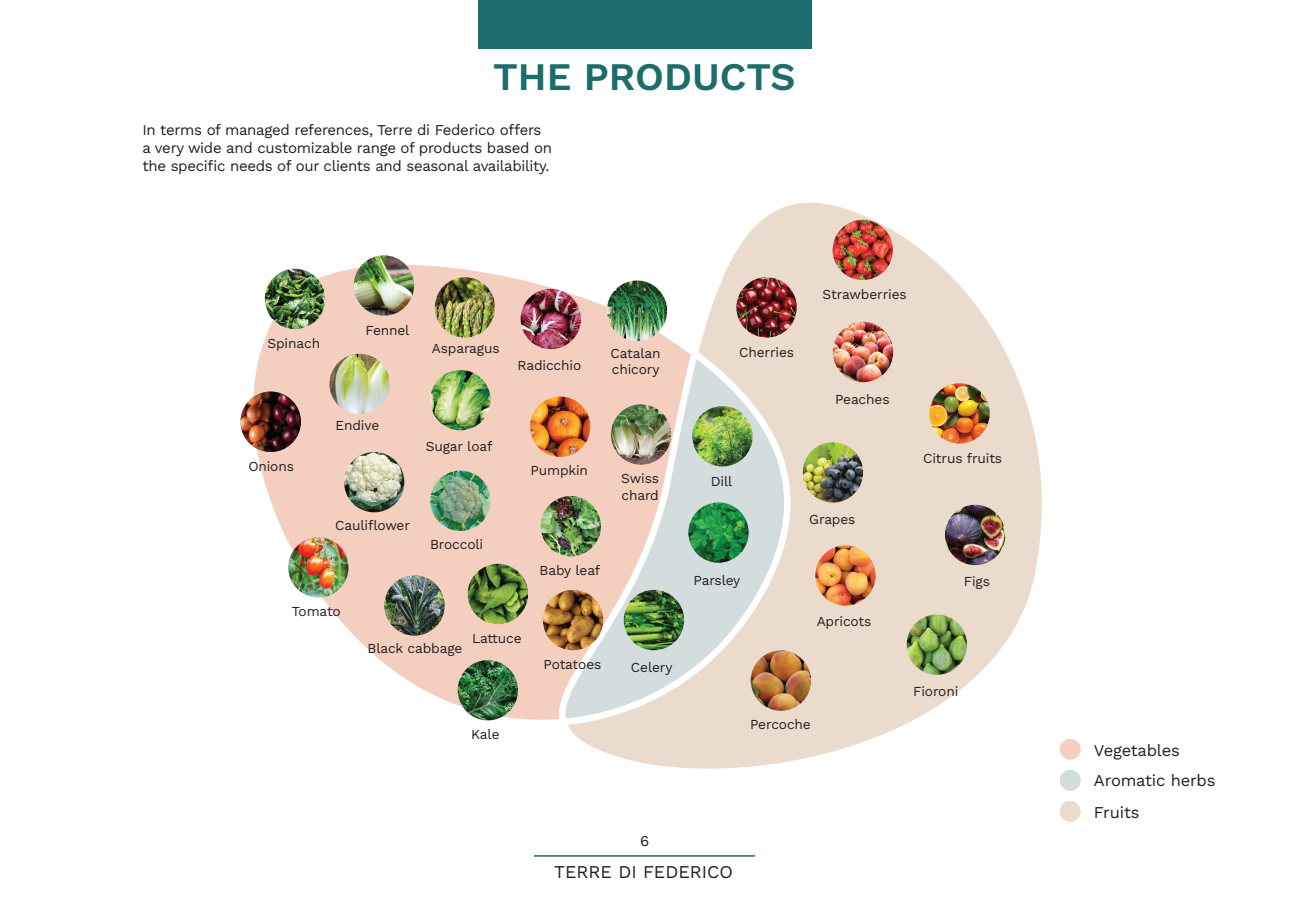
<style>
.page{position:relative;width:1289px;height:919px;background:#fff}
.page>*{position:absolute;margin:0;border:0;box-sizing:border-box;transform-origin:0 0}
.t1{font:39px "Work Sans";color:#1c6d6b}
.t2{font:18px "Work Sans";color:#231f20}
.t3{font:16.5px "Work Sans";letter-spacing:-.01em;color:#231f20}
.t4{font:15px/18px "Work Sans";letter-spacing:-.02em;color:#231f20}
.t5{font:13.8px/16.5px "Work Sans";letter-spacing:-.01em;color:#231f20}
</style>
<div class="page">
<svg style="left:253px;top:255px;width:302px;height:466px"></svg>
<svg style="left:555px;top:202px;width:524px;height:589px"></svg>
<img style="left:802px;top:442px;width:61px;height:60px;border-radius:30px">
<img style="left:832px;top:220px;width:61px;height:60px;border-radius:30px">
<img style="left:736px;top:277px;width:60px;height:60px;border-radius:30px">
<img style="left:945px;top:504px;width:60px;height:61px;border-radius:30px">
<img style="left:832px;top:322px;width:61px;height:60px;border-radius:30px">
<img style="left:692px;top:406px;width:60px;height:60px;border-radius:30px">
<img style="left:688px;top:502px;width:60px;height:60px;border-radius:30px">
<img style="left:929px;top:383px;width:60px;height:60px;border-radius:30px">
<img style="left:906px;top:614px;width:61px;height:60px;border-radius:30px">
<img style="left:815px;top:545px;width:60px;height:60px;border-radius:30px">
<img style="left:750px;top:650px;width:61px;height:60px;border-radius:30px">
<img style="left:240px;top:391px;width:61px;height:61px;border-radius:30px">
<img style="left:354px;top:255px;width:60px;height:60px;border-radius:30px">
<img style="left:265px;top:269px;width:60px;height:60px;border-radius:30px">
<img style="left:520px;top:289px;width:61px;height:60px;border-radius:30px">
<img style="left:329px;top:354px;width:61px;height:60px;border-radius:30px">
<img style="left:435px;top:277px;width:60px;height:60px;border-radius:30px">
<img style="left:344px;top:452px;width:60px;height:60px;border-radius:30px">
<img style="left:430px;top:370px;width:60px;height:60px;border-radius:30px">
<img style="left:611px;top:404px;width:60px;height:60px;border-radius:30px">
<img style="left:530px;top:396px;width:60px;height:61px;border-radius:30px">
<img style="left:540px;top:496px;width:61px;height:60px;border-radius:30px">
<img style="left:430px;top:470px;width:60px;height:61px;border-radius:30px">
<img style="left:467px;top:563px;width:61px;height:61px;border-radius:30px">
<img style="left:288px;top:537px;width:60px;height:60px;border-radius:30px">
<img style="left:457px;top:660px;width:61px;height:60px;border-radius:30px">
<img style="left:606px;top:280px;width:61px;height:61px;border-radius:30px">
<img style="left:384px;top:575px;width:60px;height:60px;border-radius:30px">
<img style="left:623px;top:590px;width:61px;height:60px;border-radius:30px">
<img style="left:543px;top:590px;width:60px;height:60px;border-radius:30px">
<div style="left:1059px;top:769px;width:21px;height:21px;background:#d3ddde;border-radius:50%"></div>
<div style="left:1059px;top:800px;width:21px;height:21px;background:#eadbcc;border-radius:50%"></div>
<div style="left:1059px;top:738px;width:21px;height:21px;background:#f4cfc0;border-radius:50%"></div>
<div style="left:477px;top:0;width:334px;height:49px;background:#1c6d6b"></div>
<hr style="left:534px;top:855px;width:221px;height:1px;background:#1c6d6b">
<p class="t1" style="left:493px;top:47px;width:304px">THE PRODUCTS</p>
<p class="t4" style="left:142px;top:120px;width:411px">In terms of managed references, Terre di Federico offers a very wide and customizable range of products based on the specific needs of our clients and seasonal availability.</p>
<p class="t5" style="left:267px;top:335px;width:54px">Spinach</p>
<p class="t5" style="left:365px;top:321px;width:45px">Fennel</p>
<p class="t5" style="left:432px;top:339px;width:69px">Asparagus</p>
<p class="t5" style="left:517px;top:356px;width:65px">Radicchio</p>
<p class="t5" style="left:610px;top:344px;width:52px">Catalan chicory</p>
<p class="t5" style="left:248px;top:457px;width:47px">Onions</p>
<p class="t5" style="left:335px;top:416px;width:45px">Endive</p>
<p class="t5" style="left:426px;top:437px;width:68px">Sugar loaf</p>
<p class="t5" style="left:530px;top:462px;width:59px">Pumpkin</p>
<p class="t5" style="left:335px;top:516px;width:76px">Cauliflower</p>
<p class="t5" style="left:430px;top:536px;width:55px">Broccoli</p>
<p class="t5" style="left:292px;top:602px;width:50px">Tomato</p>
<p class="t5" style="left:367px;top:639px;width:96px">Black cabbage</p>
<p class="t5" style="left:472px;top:629px;width:51px">Lattuce</p>
<p class="t5" style="left:539px;top:561px;width:62px">Baby leaf</p>
<p class="t5" style="left:621px;top:469px;width:39px">Swiss chard</p>
<p class="t5" style="left:471px;top:725px;width:30px">Kale</p>
<p class="t5" style="left:543px;top:655px;width:59px">Potatoes</p>
<p class="t5" style="left:631px;top:658px;width:43px">Celery</p>
<p class="t5" style="left:739px;top:343px;width:56px">Cherries</p>
<p class="t5" style="left:822px;top:286px;width:86px">Strawberries</p>
<p class="t5" style="left:835px;top:390px;width:56px">Peaches</p>
<p class="t5" style="left:710px;top:472px;width:23px">Dill</p>
<p class="t5" style="left:693px;top:571px;width:48px">Parsley</p>
<p class="t5" style="left:809px;top:510px;width:48px">Grapes</p>
<p class="t5" style="left:816px;top:612px;width:56px">Apricots</p>
<p class="t5" style="left:923px;top:450px;width:81px">Citrus fruits</p>
<p class="t5" style="left:963px;top:572px;width:28px">Figs</p>
<p class="t5" style="left:750px;top:715px;width:62px">Percoche</p>
<p class="t5" style="left:913px;top:682px;width:47px">Fioroni</p>
<p class="t4" style="left:640px;top:831px;width:11px">6</p>
<p class="t2" style="left:554px;top:858px;width:180px">TERRE DI FEDERICO</p>
<p class="t3" style="left:1093px;top:737px;width:87px">Vegetables</p>
<p class="t3" style="left:1093px;top:767px;width:123px">Aromatic herbs</p>
<p class="t3" style="left:1093px;top:799px;width:47px">Fruits</p>
</div>
